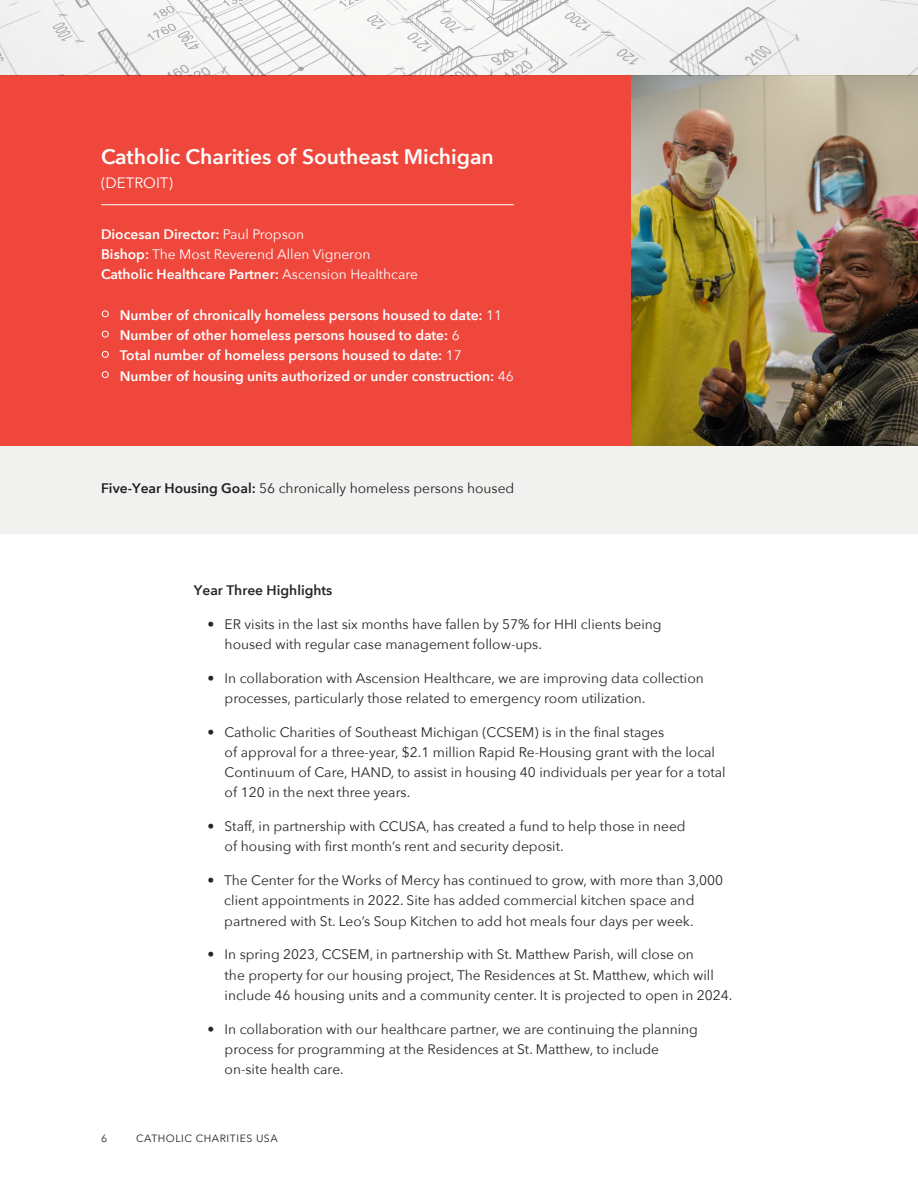
<style>
.page{position:relative;width:918px;height:1188px;background:#fff}
.page>*{position:absolute;margin:0;border:0;box-sizing:border-box;transform-origin:0 0}
.main_body_text__whit{font:600 21px "Avenir Next";color:#fff}
.main_body_text__whit-2{font:15px "Avenir Next";color:#fff}
.main_body_text{font:13.8px/20.2px "Avenir Next";color:#282526}
.main_body_text__whit-3{font:600 13.8px "Avenir Next";color:#fff}
.main_body_text-2{font:13.8px "Avenir Next";color:#231f20}
.main_body_text__whit-4{font:13.8px "Avenir Next";color:#fff}
.main_body_text-3{font:600 13.8px "Avenir Next";color:#282526}
.t1{font:10.5px "Avenir Next";letter-spacing:.05em;color:#231f20}
.s1{font-weight:400}
.s2{font-weight:600}
.s3{font-weight:400;font-size:16.8px}
</style>
<div class="page">
<div style="left:0;top:76px;width:631px;height:370px;background:#ef473c"></div>
<hr style="left:101px;top:204px;width:413px;height:1px;background:#fff">
<img style="left:631px;top:76px;width:287px;height:370px">
<div style="left:0;top:446px;width:918px;height:88px;background:#f1f2ef"></div>
<img style="left:0;top:0;width:918px;height:76px">
<p class="main_body_text__whit" style="left:101px;top:139px;width:394px">Catholic Charities of Southeast Michigan</p>
<p class="main_body_text__whit-2" style="left:101px;top:171px;width:73px">(DETROIT)</p>
<p class="main_body_text__whit-3" style="left:101px;top:222px;width:205px">Diocesan Director: <span class="s1">Paul Propson</span></p>
<p class="main_body_text__whit-4" style="left:101px;top:243px;width:271px"><span class="s2">Bishop:</span> The Most Reverend Allen Vigneron</p>
<p class="main_body_text__whit-3" style="left:101px;top:263px;width:319px">Catholic Healthcare Partner: <span class="s1">Ascension Healthcare</span></p>
<p class="main_body_text__whit-3" style="left:101px;top:303px;width:403px"><span class="s3">•</span> Number of chronically homeless persons housed to date: <span class="s1">11</span></p>
<p class="main_body_text__whit-3" style="left:101px;top:323px;width:360px"><span class="s3">•</span> Number of other homeless persons housed to date: <span class="s1">6</span></p>
<p class="main_body_text__whit-3" style="left:101px;top:344px;width:362px"><span class="s3">•</span> Total number of homeless persons housed to date: <span class="s1">17</span></p>
<p class="main_body_text__whit-3" style="left:101px;top:364px;width:414px"><span class="s3">•</span> Number of housing units authorized or under construction: <span class="s1">46</span></p>
<p class="main_body_text-2" style="left:101px;top:477px;width:415px"><span class="s2">Five-Year Housing Goal:</span> 56 chronically homeless persons housed</p>
<p class="main_body_text-3" style="left:194px;top:578px;width:140px">Year Three Highlights</p>
<p class="main_body_text" style="left:225px;top:613px;width:438px;text-indent:-17px">• ER visits in the last six months have fallen by 57% for HHI clients being housed with regular case management follow-ups.</p>
<p class="main_body_text" style="left:225px;top:667px;width:481px;text-indent:-17px">• In collaboration with Ascension Healthcare, we are improving data collection processes, particularly those related to emergency room utilization.</p>
<p class="main_body_text" style="left:225px;top:721px;width:503px;text-indent:-17px">• Catholic Charities of Southeast Michigan (CCSEM) is in the final stages<br>of approval for a three-year, $2.1 million Rapid Re-Housing grant with the local Continuum of Care, HAND, to assist in housing 40 individuals per year for a total of 120 in the next three years.</p>
<p class="main_body_text" style="left:225px;top:816px;width:463px;text-indent:-17px">• Staff, in partnership with CCUSA, has created a fund to help those in need of housing with first month’s rent and security deposit.</p>
<p class="main_body_text" style="left:224px;top:870px;width:500px;text-indent:-17px">• The Center for the Works of Mercy has continued to grow, with more than 3,000 client appointments in 2022. Site has added commercial kitchen space and partnered with St. Leo’s Soup Kitchen to add hot meals four days per week.</p>
<p class="main_body_text" style="left:225px;top:944px;width:509px;text-indent:-17px">• In spring 2023, CCSEM, in partnership with St. Matthew Parish, will close on<br>the property for our housing project, The Residences at St. Matthew, which will include 46 housing units and a community center. It is projected to open in 2024.</p>
<p class="main_body_text" style="left:225px;top:1018px;width:475px;text-indent:-17px">• In collaboration with our healthcare partner, we are continuing the planning process for programming at the Residences at St. Matthew, to include on-site health care.</p>
<p class="t1" style="left:101px;top:1130px;width:8px">6</p>
<p class="t1" style="left:136px;top:1130px;width:143px">CATHOLIC CHARITIES USA</p>
</div>
